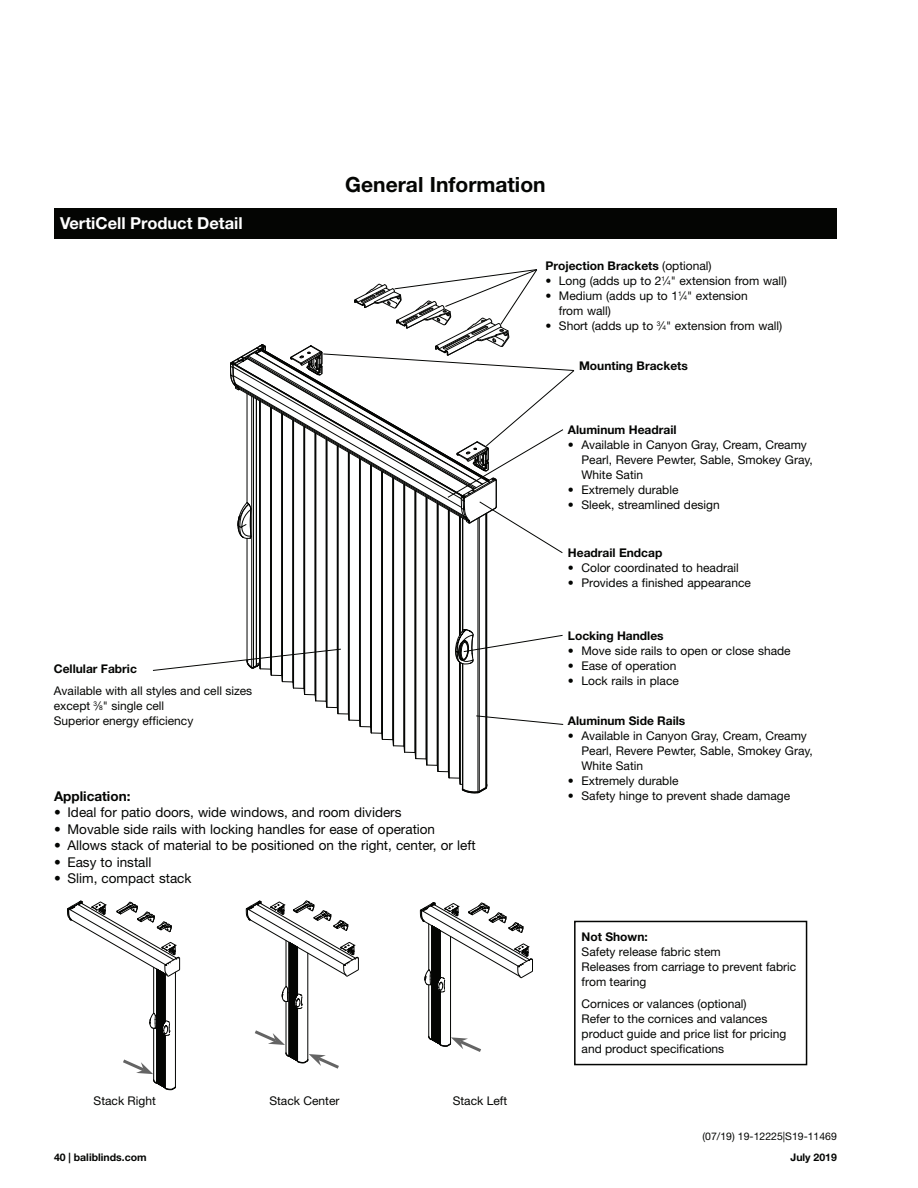
<style>
.page{position:relative;width:918px;height:1188px;background:#fff}
.page>*{position:absolute;margin:0;border:0;box-sizing:border-box;transform-origin:0 0}
.t1{font:700 21px "Helvetica Neue LT Std";color:#040503}
.t2{font:700 16.5px "Helvetica Neue LT Std";color:#fff}
.t3{font:13.5px "Helvetica Neue LT Std";color:#040503}
.t4{font:700 13.5px "Helvetica Neue LT Std";color:#040503}
.t5{font:12px/15px "Helvetica Neue LT Std";color:#040503}
.t6{font:700 12px "Helvetica Neue LT Std";color:#040503}
.t7{font:700 10.5px "Helvetica Neue LT Std";color:#040503}
.t8{font:10.5px "Helvetica Neue LT Std";color:#040503}
.s1{font-weight:400}
.s2{font-size:6.6px}
</style>
<div class="page">
<div style="left:54px;top:208px;width:783px;height:31px;background:#040503"></div>
<div style="left:574px;top:921px;width:233px;height:144px;border:2px solid #040503"></div>
<svg style="left:152px;top:269px;width:423px;height:524px"></svg>
<svg style="left:67px;top:901px;width:113px;height:189px"></svg>
<svg style="left:246px;top:901px;width:113px;height:168px"></svg>
<svg style="left:420px;top:902px;width:113px;height:150px"></svg>
<h2 class="t2" style="left:60px;top:218px;width:184px">VertiCell Product Detail</h2>
<h1 class="t1" style="left:345px;top:177px;width:202px">General Information</h1>
<p class="t6" style="left:545px;top:262px;width:168px">Projection Brackets <span class="s1">(optional)</span></p>
<p class="t5" style="left:545px;top:275px;width:243px">• Long (adds up to 2<sup>1</sup>⁄<span class="s2">4</span>" extension from wall)</p>
<p class="t5" style="left:559px;top:290px;width:190px;text-indent:-13px">• Medium (adds up to 1<sup>1</sup>⁄<span class="s2">4</span>" extension from wall)</p>
<p class="t5" style="left:545px;top:320px;width:238px">• Short (adds up to <sup>3</sup>⁄<span class="s2">4</span>" extension from wall)</p>
<p class="t6" style="left:579px;top:361px;width:110px">Mounting Brackets</p>
<p class="t6" style="left:568px;top:425px;width:110px">Aluminum Headrail</p>
<p class="t5" style="left:581px;top:438px;width:233px;text-indent:-14px">• Available in Canyon Gray, Cream, Creamy<br>Pearl, Revere Pewter, Sable, Smokey Gray,<br>White Satin</p>
<p class="t5" style="left:568px;top:483px;width:112px">• Extremely durable</p>
<p class="t5" style="left:568px;top:498px;width:153px">• Sleek, streamlined design</p>
<p class="t6" style="left:568px;top:549px;width:96px">Headrail Endcap</p>
<p class="t5" style="left:568px;top:562px;width:172px">• Color coordinated to headrail</p>
<p class="t5" style="left:568px;top:577px;width:184px">• Provides a finished appearance</p>
<p class="t6" style="left:54px;top:665px;width:85px">Cellular Fabric</p>
<p class="t5" style="left:54px;top:685px;width:200px">Available with all styles and cell sizes except <sup>3</sup>⁄<span class="s2">8</span>" single cell<br>Superior energy efficiency</p>
<p class="t4" style="left:54px;top:791px;width:78px">Application:</p>
<p class="t3" style="left:54px;top:808px;width:349px">• Ideal for patio doors, wide windows, and room dividers</p>
<p class="t3" style="left:54px;top:824px;width:383px">• Movable side rails with locking handles for ease of operation</p>
<p class="t3" style="left:54px;top:841px;width:423px">• Allows stack of material to be positioned on the right, center, or left</p>
<p class="t3" style="left:54px;top:857px;width:99px">• Easy to install</p>
<p class="t3" style="left:54px;top:874px;width:139px">• Slim, compact stack</p>
<p class="t5" style="left:94px;top:1095px;width:64px">Stack Right</p>
<p class="t5" style="left:269px;top:1095px;width:72px">Stack Center</p>
<p class="t5" style="left:453px;top:1095px;width:56px">Stack Left</p>
<p class="t7" style="left:54px;top:1154px;width:94px">40 | baliblinds.com</p>
<p class="t6" style="left:568px;top:631px;width:97px">Locking Handles</p>
<p class="t5" style="left:568px;top:644px;width:224px">• Move side rails to open or close shade</p>
<p class="t5" style="left:568px;top:659px;width:110px">• Ease of operation</p>
<p class="t5" style="left:568px;top:674px;width:112px">• Lock rails in place</p>
<p class="t6" style="left:568px;top:716px;width:119px">Aluminum Side Rails</p>
<p class="t5" style="left:581px;top:730px;width:233px;text-indent:-14px">• Available in Canyon Gray, Cream, Creamy<br>Pearl, Revere Pewter, Sable, Smokey Gray,<br>White Satin</p>
<p class="t5" style="left:568px;top:775px;width:112px">• Extremely durable</p>
<p class="t5" style="left:568px;top:790px;width:224px">• Safety hinge to prevent shade damage</p>
<p class="t6" style="left:582px;top:933px;width:68px">Not Shown:</p>
<p class="t5" style="left:582px;top:946px;width:216px">Safety release fabric stem<br>Releases from carriage to prevent fabric from tearing</p>
<p class="t5" style="left:582px;top:998px;width:206px">Cornices or valances (optional)<br>Refer to the cornices and valances product guide and price list for pricing and product specifications</p>
<p class="t8" style="left:702px;top:1130px;width:136px">(07/19) 19-12225|S19-11469</p>
<p class="t7" style="left:791px;top:1154px;width:48px">July 2019</p>
</div>
